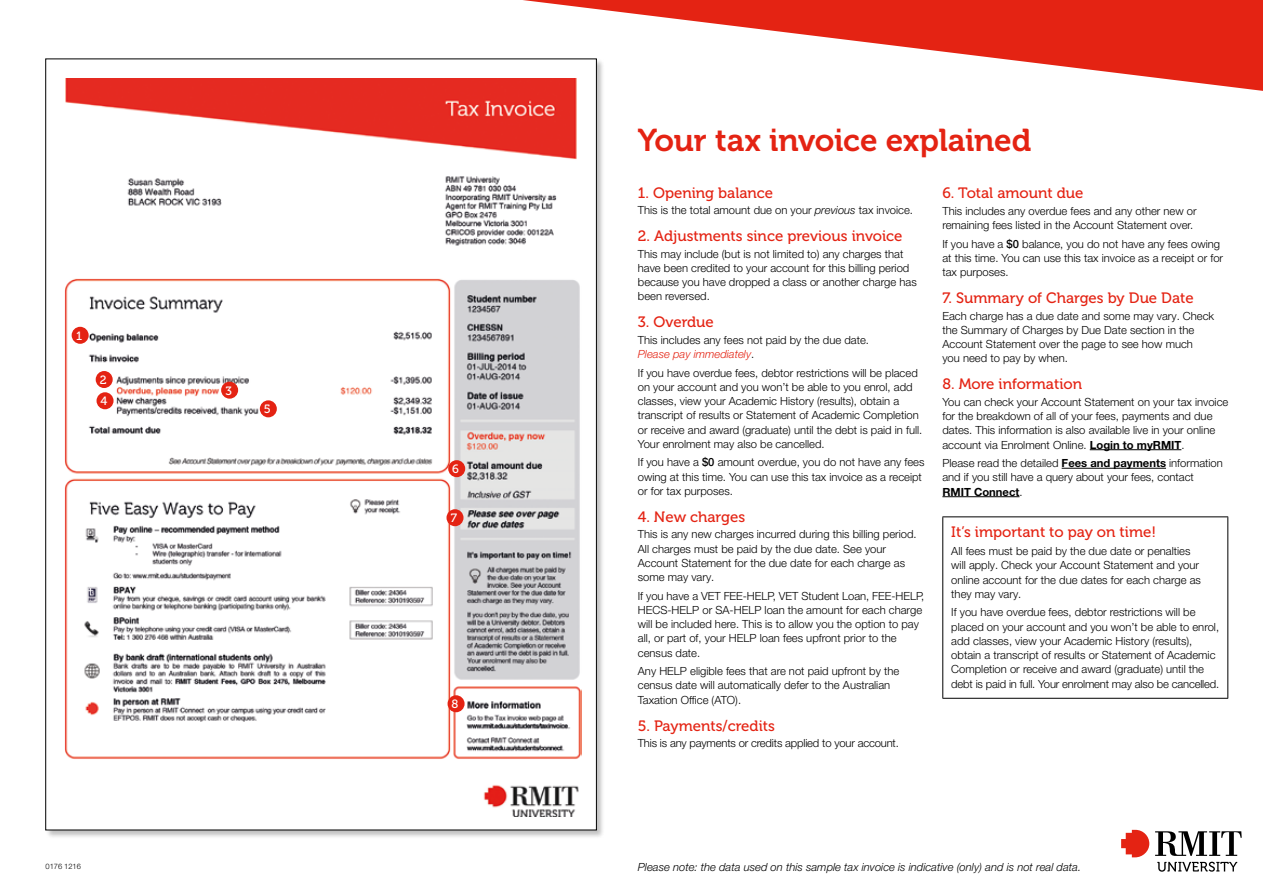
<style>
.page{position:relative;width:1263px;height:893px;background:#fff}
.page>*{position:absolute;margin:0;border:0;box-sizing:border-box;transform-origin:0 0}
.t1{font:31.5px "Museo 700";letter-spacing:-.01em;color:#e42313}
.t2{font:15px "Museo 500";color:#e42313}
.t3{font:12px "Museo 500";color:#fff}
.t4{font:300 11.25px/14.2px "Helvetica Neue LT Pro";color:#000}
.t5{font:italic 300 11.25px "Helvetica Neue LT Pro";color:#000}
.t6{font:300 7.5px "Helvetica Neue LT Pro";color:#000}
.s1{font-style:italic}
.s2{font-style:italic;color:#e42313}
.s3{font-family:"Helvetica Neue";font-weight:500}
.s4{font-weight:700}
</style>
<div class="page">
<svg style="left:1155px;top:831px;width:87px;height:25px"></svg>
<svg style="left:1121px;top:830px;width:28px;height:27px"></svg>
<svg style="left:1157px;top:862px;width:80px;height:10px"></svg>
<hr style="left:1090px;top:449px;width:91px;height:1px;background:#000">
<hr style="left:1062px;top:468px;width:104px;height:1px;background:#000">
<hr style="left:942px;top:496px;width:77px;height:1px;background:#000">
<hr style="left:942px;top:516px;width:286px;height:1px;background:#000">
<hr style="left:942px;top:517px;width:1px;height:181px;background:#000">
<hr style="left:1227px;top:517px;width:1px;height:181px;background:#000">
<hr style="left:942px;top:698px;width:286px;height:1px;background:#000">
<div style="left:45px;top:58px;width:560px;height:781px;background:#000;opacity:.25"></div>
<div style="left:46px;top:59px;width:550px;height:771px;background:#fff"></div>
<img style="left:65px;top:78px;width:516px;height:738px">
<svg style="left:522px;top:0;width:741px;height:91px"></svg>
<div style="left:72px;top:327px;width:17px;height:17px;background:#e42313;border-radius:50%"></div>
<div style="left:96px;top:371px;width:17px;height:17px;background:#e42313;border-radius:50%"></div>
<div style="left:221px;top:382px;width:17px;height:17px;background:#e42313;border-radius:50%"></div>
<div style="left:446px;top:509px;width:17px;height:17px;background:#e42313;border-radius:50%"></div>
<div style="left:97px;top:392px;width:17px;height:17px;background:#e42313;border-radius:50%"></div>
<div style="left:260px;top:400px;width:17px;height:17px;background:#e42313;border-radius:50%"></div>
<div style="left:448px;top:460px;width:17px;height:17px;background:#e42313;border-radius:50%"></div>
<div style="left:448px;top:695px;width:17px;height:17px;background:#e42313;border-radius:50%"></div>
<p class="t3" style="left:76px;top:329px;width:8px">1</p>
<p class="t3" style="left:100px;top:373px;width:8px">2</p>
<p class="t3" style="left:101px;top:395px;width:8px">4</p>
<p class="t3" style="left:225px;top:384px;width:8px">3</p>
<p class="t3" style="left:264px;top:403px;width:8px">5</p>
<p class="t6" style="left:46px;top:861px;width:37px">0176 1216</p>
<p class="t3" style="left:452px;top:462px;width:8px">6</p>
<p class="t3" style="left:451px;top:511px;width:8px">7</p>
<p class="t3" style="left:452px;top:697px;width:8px">8</p>
<h1 class="t1" style="left:638px;top:123px;width:395px">Your tax invoice explained</h1>
<h2 class="t2" style="left:638px;top:185px;width:137px">1. Opening balance</h2>
<p class="t4" style="left:638px;top:203px;width:277px">This is the total amount due on your <span class="s1">previous</span> tax invoice.</p>
<h2 class="t2" style="left:638px;top:228px;width:266px">2. Adjustments since previous invoice</h2>
<p class="t4" style="left:638px;top:246px;width:280px">This may include (but is not limited to) any charges that have been credited to your account for this billing period because you have dropped a class or another charge has been reversed.</p>
<h2 class="t2" style="left:638px;top:314px;width:77px">3. Overdue</h2>
<p class="t4" style="left:638px;top:332px;width:233px">This includes any fees not paid by the due date.<br><span class="s2">Please pay immediately</span>.</p>
<p class="t4" style="left:638px;top:365px;width:286px">If you have overdue fees, debtor restrictions will be placed on your account and you won’t be able to you enrol, add classes, view your Academic History (results), obtain a transcript of results or Statement of Academic Completion or receive and award (graduate) until the debt is paid in full.<br>Your enrolment may also be cancelled.</p>
<p class="t4" style="left:638px;top:455px;width:288px">If you have a <span class="s3">$0</span> amount overdue, you do not have any fees owing at this time. You can use this tax invoice as a receipt or for tax purposes.</p>
<h2 class="t2" style="left:638px;top:509px;width:109px">4. New charges</h2>
<p class="t4" style="left:638px;top:527px;width:280px">This is any new charges incurred during this billing period.<br>All charges must be paid by the due date. See your Account Statement for the due date for each charge as some may vary.</p>
<p class="t4" style="left:638px;top:588px;width:288px">If you have a VET FEE-HELP, VET Student Loan, FEE-HELP, HECS-HELP or SA-HELP loan the amount for each charge will be included here. This is to allow you the option to pay all, or part of, your HELP loan fees upfront prior to the census date.</p>
<p class="t4" style="left:638px;top:664px;width:263px">Any HELP eligible fees that are not paid upfront by the census date will automatically defer to the Australian<br>Taxation Office (ATO).</p>
<h2 class="t2" style="left:638px;top:717px;width:139px">5. Payments/credits</h2>
<p class="t4" style="left:638px;top:736px;width:262px">This is any payments or credits applied to your account.</p>
<h2 class="t2" style="left:942px;top:185px;width:143px">6. Total amount due</h2>
<p class="t4" style="left:942px;top:203px;width:256px">This includes any overdue fees and any other new or remaining fees listed in the Account Statement over.</p>
<p class="t4" style="left:942px;top:236px;width:282px">If you have a <span class="s3">$0</span> balance, you do not have any fees owing at this time. You can use this tax invoice as a receipt or for tax purposes.</p>
<h2 class="t2" style="left:942px;top:290px;width:253px">7. Summary of Charges by Due Date</h2>
<p class="t4" style="left:942px;top:308px;width:273px">Each charge has a due date and some may vary. Check the Summary of Charges by Due Date section in the Account Statement over the page to see how much<br>you need to pay by when.</p>
<h2 class="t2" style="left:942px;top:376px;width:141px">8. More information</h2>
<p class="t4" style="left:942px;top:394px;width:287px">You can check your Account Statement on your tax invoice for the breakdown of all of your fees, payments and due dates. This information is also available live in your online account via Enrolment Online. <span class="s4">Login to myRMIT</span>.</p>
<p class="t4" style="left:942px;top:456px;width:282px">Please read the detailed <span class="s4">Fees and payments</span> information and if you still have a query about your fees, contact<br><span class="s4">RMIT Connect</span>.</p>
<h2 class="t2" style="left:951px;top:523px;width:206px">It’s important to pay on time!</h2>
<p class="t4" style="left:951px;top:544px;width:251px">All fees must be paid by the due date or penalties will apply. Check your Account Statement and your online account for the due dates for each charge as they may vary.</p>
<p class="t4" style="left:951px;top:605px;width:270px">If you have overdue fees, debtor restrictions will be placed on your account and you won’t be able to enrol, add classes, view your Academic History (results), obtain a transcript of results or Statement of Academic Completion or receive and award (graduate) until the debt is paid in full. Your enrolment may also be cancelled.</p>
<p class="t5" style="left:638px;top:860px;width:445px">Please note: the data used on this sample tax invoice is indicative (only) and is not real data.</p>
</div>
